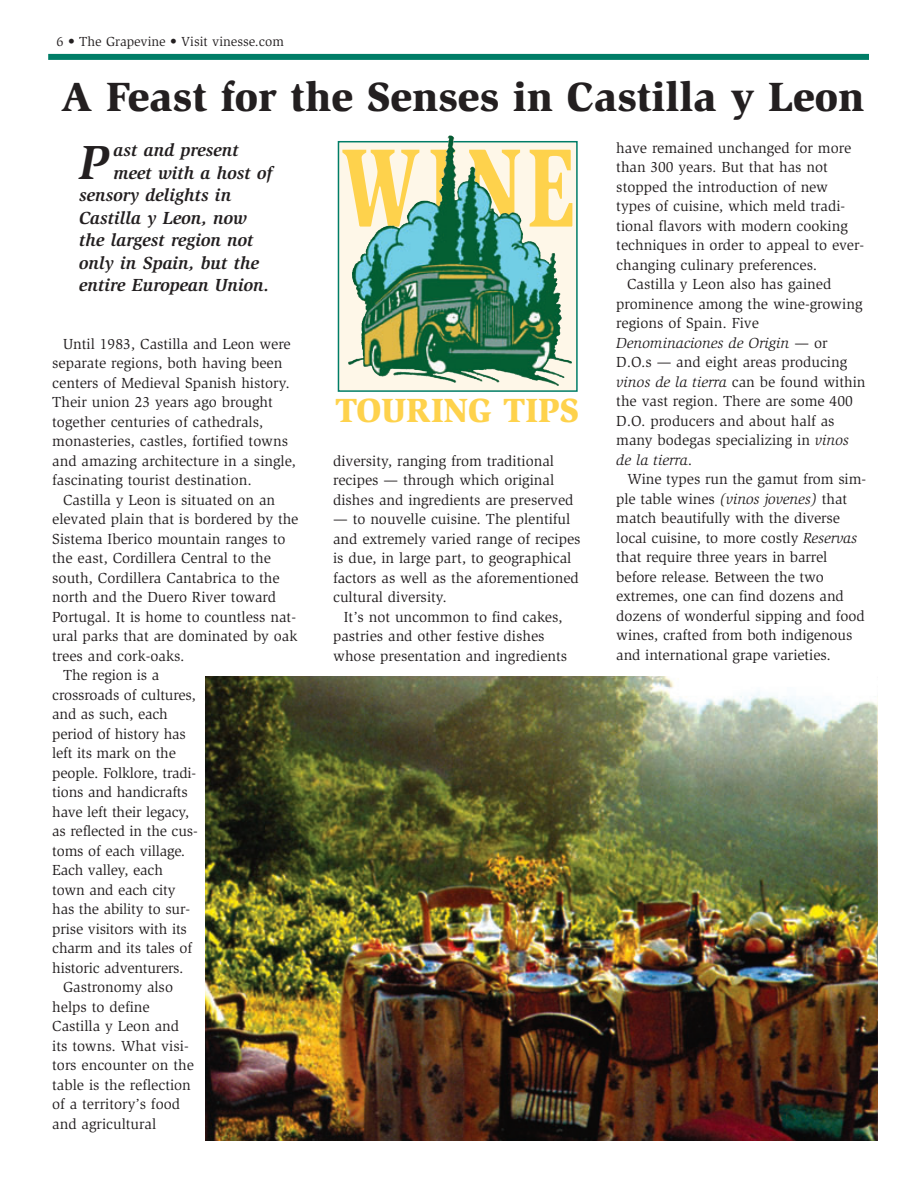
<style>
.page{position:relative;width:918px;height:1188px;background:#fff}
.page>*{position:absolute;margin:0;border:0;box-sizing:border-box;transform-origin:0 0}
.t1{font:900 114.75px "Slimbach";color:#fed24c;scale:.67 1}
.t2{font:italic 700 49.2px "Slimbach";color:#231f20}
.t3{font:900 42px "Slimbach";color:#231f20}
.t4{font:900 34.5px "Slimbach";color:#fed24c}
.t5{font:italic 700 18px "Slimbach";color:#231f20}
.t6{font:15px/19.5px "Slimbach";color:#231f20}
.t7{font:italic 15px "Slimbach";color:#231f20}
.t8{font:13.5px "Slimbach";color:#231f20}
.s1{font-style:normal}
.s2{font-style:italic}
</style>
<div class="page">
<div style="left:48px;top:54px;width:821px;height:6px;background:#007d67"></div>
<svg style="left:341px;top:144px;width:234px;height:245px;background:#95b8a1"></svg>
<div style="left:338px;top:141px;width:240px;height:251px;border:2px solid #007d67"></div>
<img style="left:453px;top:136px;width:20px;height:64px">
<img style="left:206px;top:677px;width:671px;height:464px">
<p class="t8" style="left:57px;top:36px;width:229px">6 • The Grapevine • Visit vinesse.com</p>
<h3 class="t3" style="left:61px;top:81px;width:805px">A Feast for the Senses in Castilla y Leon</h3>
<h2 class="t2" style="left:79px;top:143px;width:31px">P</h2>
<p class="t5" style="left:114px;top:143px;width:127px">ast and present</p>
<p class="t5" style="left:114px;top:166px;width:161px">meet with a host of</p>
<p class="t5" style="left:79px;top:188px;width:154px">sensory delights in</p>
<p class="t5" style="left:79px;top:211px;width:169px">Castilla y Leon, now</p>
<p class="t5" style="left:79px;top:233px;width:176px">the largest region not</p>
<p class="t5" style="left:79px;top:256px;width:181px">only in Spain, but the</p>
<p class="t5" style="left:79px;top:278px;width:192px">entire European Union.</p>
<p class="t6" style="left:52px;top:335px;width:245px;text-indent:11px">Until 1983, Castilla and Leon were separate regions, both having been centers of Medieval Spanish history.<br>Their union 23 years ago brought together centuries of cathedrals, monasteries, castles, fortified towns and amazing architecture in a single, fascinating tourist destination.</p>
<p class="t6" style="left:63px;top:491px;width:214px">Castilla y Leon is situated on an</p>
<p class="t6" style="left:52px;top:510px;width:248px">elevated plain that is bordered by the</p>
<p class="t6" style="left:52px;top:530px;width:235px">Sistema Iberico mountain ranges to</p>
<p class="t6" style="left:52px;top:549px;width:220px">the east, Cordillera Central to the</p>
<p class="t6" style="left:52px;top:569px;width:229px">south, Cordillera Cantabrica to the</p>
<p class="t6" style="left:52px;top:588px;width:225px">north and the Duero River toward</p>
<p class="t6" style="left:52px;top:608px;width:245px">Portugal. It is home to countless nat-</p>
<p class="t6" style="left:52px;top:627px;width:247px">ural parks that are dominated by oak</p>
<p class="t6" style="left:52px;top:647px;width:134px">trees and cork-oaks.</p>
<p class="t6" style="left:63px;top:666px;width:98px">The region is a</p>
<p class="t6" style="left:52px;top:686px;width:145px">crossroads of cultures,</p>
<p class="t6" style="left:52px;top:705px;width:117px">and as such, each</p>
<p class="t6" style="left:52px;top:725px;width:135px">period of history has</p>
<p class="t6" style="left:52px;top:744px;width:125px">left its mark on the</p>
<p class="t6" style="left:52px;top:764px;width:146px">people. Folklore, tradi-</p>
<p class="t6" style="left:52px;top:783px;width:137px">tions and handicrafts</p>
<p class="t6" style="left:52px;top:803px;width:139px">have left their legacy,</p>
<p class="t6" style="left:52px;top:822px;width:147px">as reflected in the cus-</p>
<p class="t6" style="left:52px;top:842px;width:135px">toms of each village.</p>
<p class="t6" style="left:52px;top:861px;width:112px">Each valley, each</p>
<p class="t6" style="left:52px;top:881px;width:125px">town and each city</p>
<p class="t6" style="left:52px;top:900px;width:139px">has the ability to sur-</p>
<p class="t6" style="left:52px;top:920px;width:136px">prise visitors with its</p>
<p class="t6" style="left:52px;top:939px;width:141px">charm and its tales of</p>
<p class="t6" style="left:52px;top:959px;width:133px">historic adventurers.</p>
<p class="t6" style="left:63px;top:978px;width:112px">Gastronomy also</p>
<p class="t6" style="left:52px;top:998px;width:99px">helps to define</p>
<p class="t6" style="left:52px;top:1017px;width:129px">Castilla y Leon and</p>
<p class="t6" style="left:52px;top:1037px;width:138px">its towns. What visi-</p>
<p class="t6" style="left:52px;top:1056px;width:143px">tors encounter on the</p>
<p class="t6" style="left:52px;top:1076px;width:140px">table is the reflection</p>
<p class="t6" style="left:52px;top:1095px;width:129px">of a territory’s food</p>
<p class="t6" style="left:52px;top:1115px;width:105px">and agricultural</p>
<h1 class="t1" style="left:341px;top:144px;width:350px">WINE</h1>
<h3 class="t4" style="left:335px;top:397px;width:245px">TOURING TIPS</h3>
<p class="t6" style="left:333px;top:452px;width:242px">diversity, ranging from traditional recipes — through which original dishes and ingredients are preserved</p>
<p class="t6" style="left:333px;top:511px;width:249px">— to nouvelle cuisine. The plentiful and extremely varied range of recipes is due, in large part, to geographical factors as well as the aforementioned cultural diversity.</p>
<p class="t6" style="left:333px;top:608px;width:236px;text-indent:11px">It’s not uncommon to find cakes, pastries and other festive dishes whose presentation and ingredients</p>
<p class="t6" style="left:616px;top:139px;width:236px">have remained unchanged for more</p>
<p class="t6" style="left:616px;top:159px;width:213px">than 300 years. But that has not</p>
<p class="t6" style="left:616px;top:178px;width:213px">stopped the introduction of new</p>
<p class="t6" style="left:616px;top:198px;width:230px">types of cuisine, which meld tradi-</p>
<p class="t6" style="left:616px;top:217px;width:233px">tional flavors with modern cooking</p>
<p class="t6" style="left:616px;top:237px;width:249px">techniques in order to appeal to ever-</p>
<p class="t6" style="left:616px;top:256px;width:202px">changing culinary preferences.</p>
<p class="t6" style="left:627px;top:276px;width:206px">Castilla y Leon also has gained</p>
<p class="t6" style="left:616px;top:295px;width:248px">prominence among the wine-growing</p>
<p class="t6" style="left:616px;top:315px;width:144px">regions of Spain. Five</p>
<p class="t7" style="left:616px;top:337px;width:213px">Denominaciones de Origin <span class="s1">— or</span></p>
<p class="t6" style="left:616px;top:354px;width:232px">D.O.s — and eight areas producing</p>
<p class="t6" style="left:616px;top:373px;width:251px"><span class="s2">vinos de la tierra</span> can be found within</p>
<p class="t6" style="left:616px;top:393px;width:238px">the vast region. There are some 400</p>
<p class="t6" style="left:616px;top:412px;width:220px">D.O. producers and about half as</p>
<p class="t6" style="left:616px;top:432px;width:234px">many bodegas specializing in <span class="s2">vinos</span></p>
<p class="t7" style="left:616px;top:454px;width:78px">de la tierra<span class="s1">.</span></p>
<p class="t6" style="left:627px;top:471px;width:241px">Wine types run the gamut from sim-</p>
<p class="t6" style="left:616px;top:490px;width:232px">ple table wines <span class="s2">(vinos jovenes)</span> that</p>
<p class="t6" style="left:616px;top:510px;width:225px">match beautifully with the diverse</p>
<p class="t6" style="left:616px;top:529px;width:243px">local cuisine, to more costly <span class="s2">Reservas</span></p>
<p class="t6" style="left:616px;top:549px;width:213px">that require three years in barrel</p>
<p class="t6" style="left:616px;top:568px;width:209px">before release. Between the two</p>
<p class="t6" style="left:616px;top:588px;width:229px">extremes, one can find dozens and</p>
<p class="t6" style="left:616px;top:607px;width:250px">dozens of wonderful sipping and food</p>
<p class="t6" style="left:616px;top:627px;width:238px">wines, crafted from both indigenous</p>
<p class="t6" style="left:616px;top:646px;width:216px">and international grape varieties.</p>
</div>
